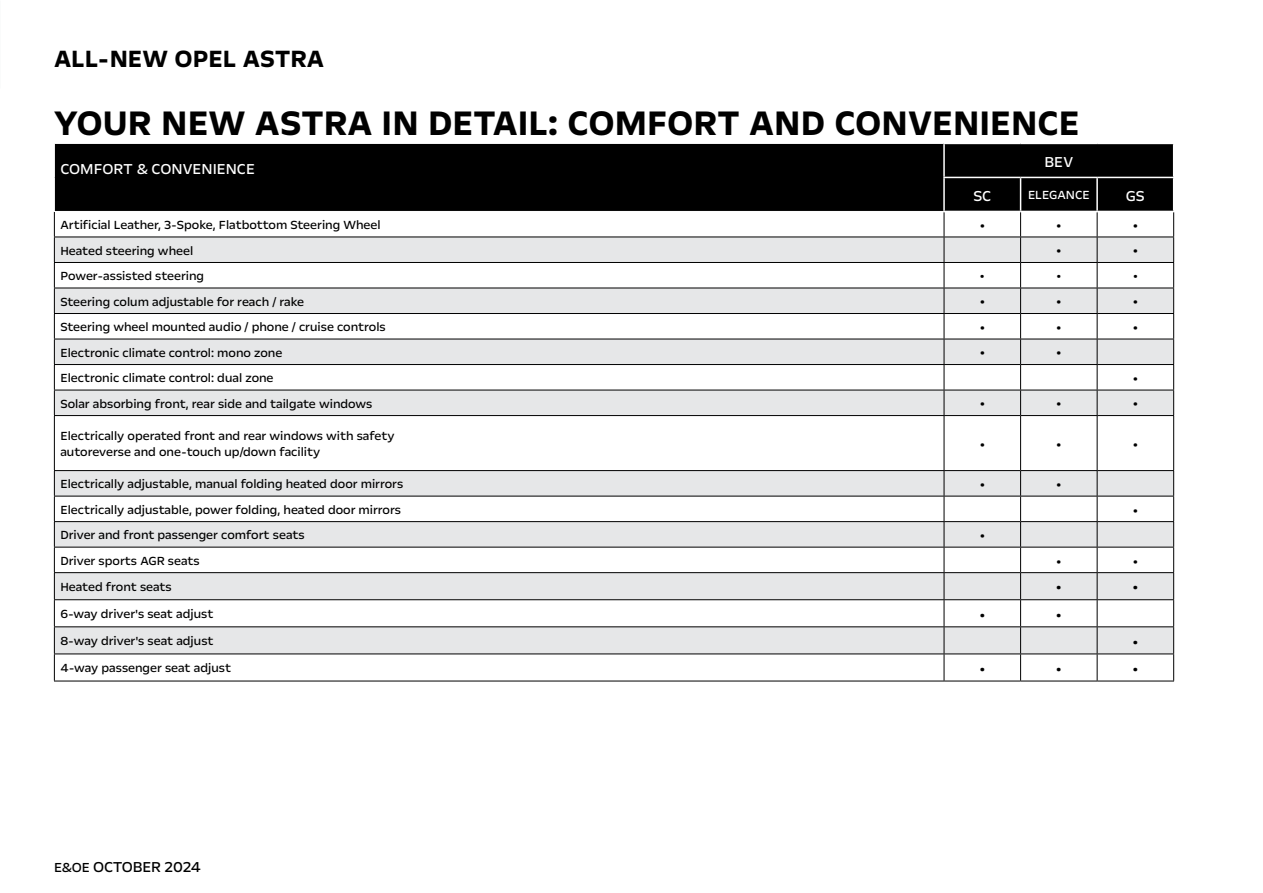
<style>
.page{position:relative;width:1263px;height:893px;background:#fff}
.page>*{position:absolute;margin:0;border:0;box-sizing:border-box;transform-origin:0 0}
.t1{font:700 39px "Opel Next";color:#000}
.t2{font:700 27px "Opel Next";color:#000}
.t3{font:19.5px "Opel Next";color:#000}
.t4{font:18px "Opel Next";color:#000}
.t5{font:16.5px "Opel Next";color:#fff}
.t6{font:16.5px "Opel Next";letter-spacing:-.01em;color:#000}
.t7{font:13.5px/16.2px "Opel Next";color:#000}
.t8{font:13.5px "Opel Next";color:#fff}
.s1{font-size:15px}
</style>
<div class="page">
<div style="left:55px;top:144px;width:1118px;height:67px;background:#000"></div>
<svg style="left:55px;top:238px;width:1118px;height:232px"></svg>
<svg style="left:55px;top:263px;width:1118px;height:127px"></svg>
<hr style="left:54px;top:237px;width:890px;height:1px;background:#000">
<hr style="left:944px;top:237px;width:76px;height:1px;background:#000">
<hr style="left:1020px;top:237px;width:77px;height:1px;background:#000">
<hr style="left:1097px;top:237px;width:77px;height:1px;background:#000">
<hr style="left:54px;top:262px;width:890px;height:1px;background:#000">
<hr style="left:944px;top:262px;width:76px;height:1px;background:#000">
<hr style="left:1020px;top:262px;width:77px;height:1px;background:#000">
<hr style="left:1097px;top:262px;width:77px;height:1px;background:#000">
<hr style="left:54px;top:288px;width:890px;height:1px;background:#000">
<hr style="left:944px;top:288px;width:76px;height:1px;background:#000">
<hr style="left:1020px;top:288px;width:77px;height:1px;background:#000">
<hr style="left:1097px;top:288px;width:77px;height:1px;background:#000">
<hr style="left:54px;top:313px;width:890px;height:1px;background:#000">
<hr style="left:944px;top:313px;width:76px;height:1px;background:#000">
<hr style="left:1020px;top:313px;width:77px;height:1px;background:#000">
<hr style="left:1097px;top:313px;width:77px;height:1px;background:#000">
<hr style="left:54px;top:339px;width:890px;height:1px;background:#000">
<hr style="left:944px;top:339px;width:76px;height:1px;background:#000">
<hr style="left:1020px;top:339px;width:77px;height:1px;background:#000">
<hr style="left:1097px;top:339px;width:77px;height:1px;background:#000">
<hr style="left:54px;top:364px;width:890px;height:1px;background:#000">
<hr style="left:944px;top:364px;width:76px;height:1px;background:#000">
<hr style="left:1020px;top:364px;width:77px;height:1px;background:#000">
<hr style="left:1097px;top:364px;width:77px;height:1px;background:#000">
<hr style="left:54px;top:390px;width:890px;height:1px;background:#000">
<svg style="left:54px;top:212px;width:1px;height:203px"></svg>
<hr style="left:944px;top:390px;width:76px;height:1px;background:#000">
<svg style="left:944px;top:212px;width:1px;height:203px"></svg>
<hr style="left:1020px;top:390px;width:77px;height:1px;background:#000">
<svg style="left:1020px;top:212px;width:1px;height:203px"></svg>
<hr style="left:1097px;top:390px;width:77px;height:1px;background:#000">
<svg style="left:1097px;top:212px;width:1px;height:203px"></svg>
<svg style="left:1173px;top:212px;width:1px;height:203px"></svg>
<hr style="left:54px;top:415px;width:890px;height:1px;background:#000">
<hr style="left:54px;top:416px;width:1px;height:54px;background:#000">
<hr style="left:944px;top:415px;width:76px;height:1px;background:#000">
<hr style="left:944px;top:416px;width:1px;height:54px;background:#000">
<hr style="left:1020px;top:415px;width:77px;height:1px;background:#000">
<hr style="left:1020px;top:416px;width:1px;height:54px;background:#000">
<hr style="left:1097px;top:415px;width:77px;height:1px;background:#000">
<hr style="left:1097px;top:416px;width:1px;height:54px;background:#000">
<hr style="left:1173px;top:416px;width:1px;height:54px;background:#000">
<hr style="left:54px;top:470px;width:890px;height:1px;background:#000">
<hr style="left:944px;top:470px;width:76px;height:1px;background:#000">
<hr style="left:1020px;top:470px;width:77px;height:1px;background:#000">
<hr style="left:1097px;top:470px;width:77px;height:1px;background:#000">
<svg style="left:54px;top:471px;width:1120px;height:210px"></svg>
<hr style="left:54px;top:681px;width:890px;height:1px;background:#000">
<hr style="left:944px;top:681px;width:76px;height:1px;background:#000">
<hr style="left:1020px;top:681px;width:77px;height:1px;background:#000">
<hr style="left:1097px;top:681px;width:77px;height:1px;background:#000">
<hr style="left:943px;top:177px;width:77px;height:1px;background:#fff">
<hr style="left:1020px;top:177px;width:77px;height:1px;background:#fff">
<hr style="left:1097px;top:177px;width:77px;height:1px;background:#fff">
<hr style="left:943px;top:144px;width:2px;height:33px;background:#fff">
<hr style="left:943px;top:178px;width:2px;height:33px;background:#fff">
<hr style="left:1020px;top:178px;width:1px;height:33px;background:#fff">
<hr style="left:1096px;top:178px;width:2px;height:33px;background:#fff">
<h2 class="t2" style="left:54px;top:42px;width:272px">ALL-NEW OPEL ASTRA</h2>
<h1 class="t1" style="left:54px;top:99px;width:1027px">YOUR NEW ASTRA IN DETAIL: COMFORT AND CONVENIENCE</h1>
<p class="t5" style="left:60px;top:158px;width:196px">COMFORT &amp; CONVENIENCE</p>
<p class="t5" style="left:1044px;top:151px;width:30px">BEV</p>
<p class="t5" style="left:973px;top:185px;width:19px">SC</p>
<p class="t8" style="left:1028px;top:187px;width:63px">ELEGANCE</p>
<p class="t5" style="left:1126px;top:185px;width:21px">GS</p>
<p class="t7" style="left:60px;top:217px;width:322px">Artificial Leather, 3-Spoke, Flatbottom Steering Wheel</p>
<h3 class="t4" style="left:979px;top:214px;width:8px">•</h3>
<h3 class="t4" style="left:1055px;top:214px;width:8px">•</h3>
<h3 class="t4" style="left:1132px;top:214px;width:8px">•</h3>
<p class="t7" style="left:60px;top:242px;width:134px">Heated steering wheel</p>
<h3 class="t4" style="left:1055px;top:240px;width:8px">•</h3>
<h3 class="t4" style="left:1132px;top:240px;width:8px">•</h3>
<p class="t7" style="left:60px;top:268px;width:145px">Power-assisted steering</p>
<p class="t6" style="left:979px;top:266px;width:8px">•</p>
<p class="t6" style="left:1056px;top:266px;width:8px">•</p>
<p class="t6" style="left:1132px;top:266px;width:8px">•</p>
<p class="t7" style="left:60px;top:293px;width:245px">Steering colum adjustable for reach / rake</p>
<h3 class="t4" style="left:979px;top:291px;width:8px">•</h3>
<h3 class="t4" style="left:1055px;top:291px;width:8px">•</h3>
<h3 class="t4" style="left:1132px;top:291px;width:8px">•</h3>
<p class="t7" style="left:60px;top:319px;width:327px">Steering wheel mounted audio / phone / cruise controls</p>
<h3 class="t4" style="left:979px;top:316px;width:8px">•</h3>
<h3 class="t4" style="left:1055px;top:316px;width:8px">•</h3>
<h3 class="t4" style="left:1132px;top:316px;width:8px">•</h3>
<p class="t7" style="left:60px;top:344px;width:223px">Electronic climate control: mono zone</p>
<h3 class="t4" style="left:979px;top:342px;width:8px">•</h3>
<h3 class="t4" style="left:1055px;top:342px;width:8px">•</h3>
<p class="t7" style="left:60px;top:370px;width:215px">Electronic climate control: dual zone</p>
<h3 class="t4" style="left:1132px;top:367px;width:8px">•</h3>
<p class="t7" style="left:60px;top:395px;width:314px">Solar absorbing front, rear side and tailgate windows</p>
<h3 class="t4" style="left:979px;top:393px;width:8px">•</h3>
<h3 class="t4" style="left:1055px;top:393px;width:8px">•</h3>
<h3 class="t4" style="left:1132px;top:393px;width:8px">•</h3>
<p class="t7" style="left:60px;top:427px;width:336px">Electrically operated front and rear windows with safety autoreverse and one-touch up/down facility</p>
<h3 class="t4" style="left:979px;top:433px;width:8px">•</h3>
<h3 class="t4" style="left:1055px;top:433px;width:8px">•</h3>
<h3 class="t4" style="left:1132px;top:433px;width:8px">•</h3>
<p class="t7" style="left:60px;top:476px;width:344px">Electrically adjustable, manual folding heated door mirrors</p>
<h3 class="t4" style="left:979px;top:473px;width:8px">•</h3>
<h3 class="t4" style="left:1055px;top:473px;width:8px">•</h3>
<p class="t7" style="left:60px;top:501px;width:342px">Electrically adjustable, power folding, heated door mirrors</p>
<h3 class="t4" style="left:1132px;top:499px;width:8px">•</h3>
<p class="t7" style="left:60px;top:527px;width:246px">Driver and front passenger comfort seats</p>
<h3 class="t4" style="left:979px;top:524px;width:8px">•</h3>
<p class="t7" style="left:60px;top:552px;width:141px">Driver sports AGR seats</p>
<h3 class="t4" style="left:1055px;top:550px;width:8px">•</h3>
<h3 class="t4" style="left:1132px;top:550px;width:8px">•</h3>
<p class="t7" style="left:60px;top:579px;width:113px">Heated front seats</p>
<h3 class="t3" style="left:1055px;top:575px;width:9px">•</h3>
<h3 class="t3" style="left:1132px;top:575px;width:9px">•</h3>
<p class="t7" style="left:60px;top:606px;width:154px">6-way driver's seat adjust</p>
<h3 class="t3" style="left:979px;top:602px;width:9px">•</h3>
<h3 class="t3" style="left:1055px;top:602px;width:9px">•</h3>
<p class="t7" style="left:60px;top:633px;width:155px">8-way driver's seat adjust</p>
<h3 class="t3" style="left:1132px;top:629px;width:9px">•</h3>
<p class="t7" style="left:60px;top:660px;width:172px">4-way passenger seat adjust</p>
<h3 class="t3" style="left:979px;top:657px;width:9px">•</h3>
<h3 class="t3" style="left:1055px;top:657px;width:9px">•</h3>
<h3 class="t3" style="left:1132px;top:657px;width:9px">•</h3>
<p class="t6" style="left:54px;top:857px;width:149px"><span class="s1">E&amp;OE</span> OCTOBER 2024</p>
</div>
